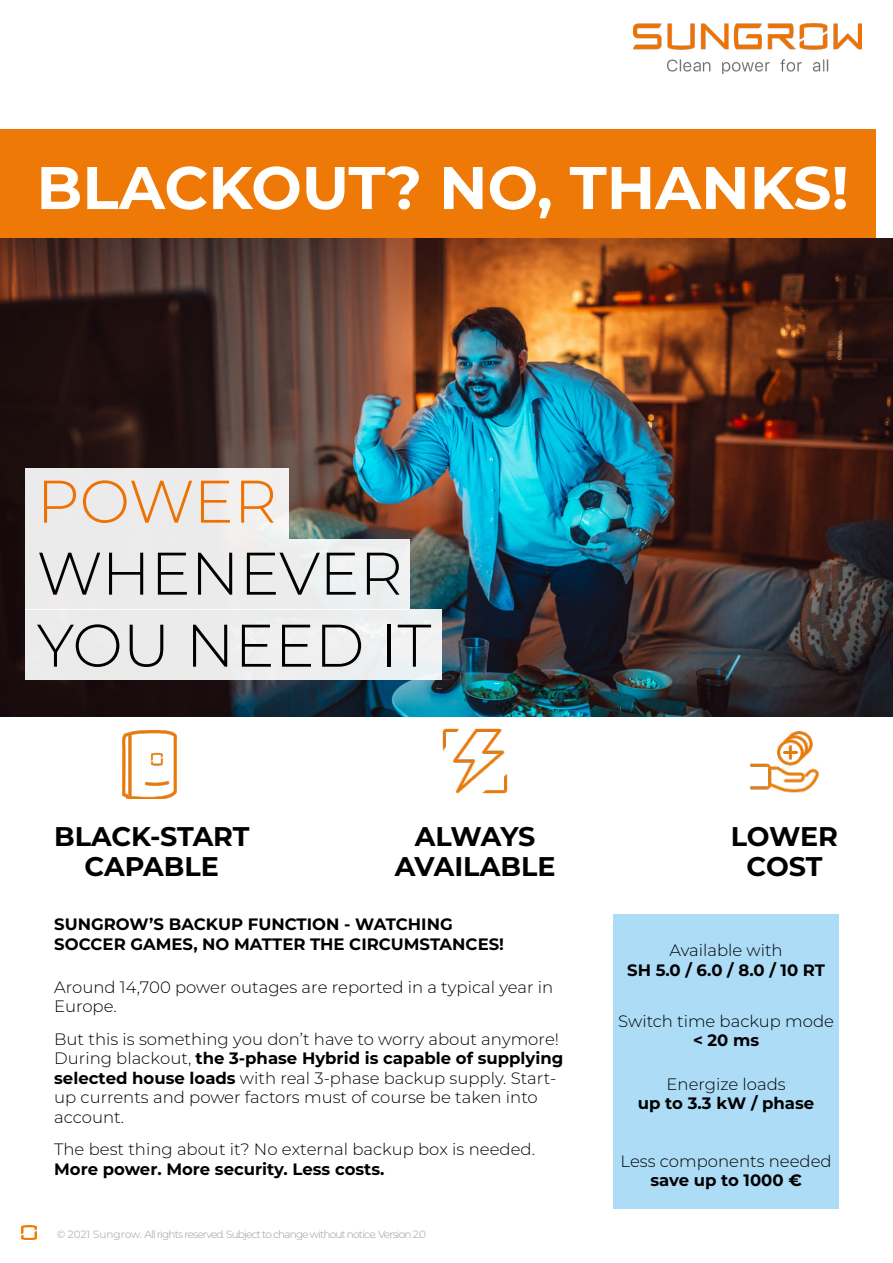
<style>
.page{position:relative;width:893px;height:1263px;background:#fff}
.page>*{position:absolute;margin:0;border:0;box-sizing:border-box;transform-origin:0 0}
.t1{font:700 60px "Montserrat";color:#fff}
.t2{font:300 60px "Montserrat";color:#000}
.t3{font:300 60px "Montserrat";color:#020203}
.t4{font:300 60px "Montserrat";letter-spacing:-.01em;color:#ee7203}
.t5{font:700 27px/30px "Montserrat";letter-spacing:-.005em;color:#000;text-align:center}
.t6{font:300 16.5px/19.5px "Montserrat";color:#000}
.t7{font:700 16.5px/19.5px "Montserrat";color:#000}
.t8{font:300 10.5px "Montserrat";letter-spacing:-.075em;color:#9c9a9b}
.s1{font-weight:700}
.s2{color:#9a999a}
</style>
<div class="page">
<img style="left:22px;top:1225px;width:15px;height:14px">
<div style="left:0;top:130px;width:876px;height:188px;background:#ef7906"></div>
<img style="left:0;top:239px;width:893px;height:477px">
<img style="left:634px;top:23px;width:227px;height:50px">
<div style="left:613px;top:914px;width:226px;height:295px;background:#addcf6"></div>
<img style="left:442px;top:728px;width:66px;height:66px">
<img style="left:123px;top:730px;width:54px;height:69px">
<img style="left:750px;top:731px;width:69px;height:62px">
<div style="left:26px;top:609px;width:416px;height:71px;background:#ececec"></div>
<div style="left:26px;top:539px;width:384px;height:70px;background:#ecebeb"></div>
<div style="left:26px;top:468px;width:263px;height:71px;background:#ecebeb"></div>
<h1 class="t1" style="left:36px;top:144px;width:814px">BLACKOUT? NO, THANKS!</h1>
<h1 class="t4" style="left:37px;top:461px;width:242px">POWER</h1>
<h1 class="t3" style="left:37px;top:533px;width:368px">WHENEVER</h1>
<h1 class="t2" style="left:37px;top:605px;width:396px">YOU NEED IT</h1>
<h2 class="t5" style="left:54px;top:820px;width:197px">BLACK-START<br>CAPABLE</h2>
<h2 class="t5" style="left:395px;top:820px;width:162px">ALWAYS<br>AVAILABLE</h2>
<p class="t7" style="left:54px;top:914px;width:451px">SUNGROW’S BACKUP FUNCTION - WATCHING<br>SOCCER GAMES, NO MATTER THE CIRCUMSTANCES!</p>
<p class="t6" style="left:54px;top:977px;width:500px">Around 14,700 power outages are reported in a typical year in<br>Europe.</p>
<p class="t6" style="left:54px;top:1028px;width:511px">But this is something you don’t have to worry about anymore!<br>During blackout, <span class="s1">the 3-phase Hybrid is capable of supplying selected house loads</span> with real 3-phase backup supply. Start&shy;up currents and power factors must of course be taken into account.</p>
<p class="t6" style="left:54px;top:1139px;width:482px">The best thing about it? No external backup box is needed.</p>
<p class="t7" style="left:54px;top:1158px;width:332px">More power. More security. Less costs.</p>
<p class="t8" style="left:57px;top:1227px;width:371px"><span class="s2">© 2021 Sungrow.</span> All rights reserved. Subject to change without notice. <span class="s2">Version 2.0</span></p>
<h2 class="t5" style="left:731px;top:820px;width:109px">LOWER<br>COST</h2>
<p class="t6" style="left:669px;top:940px;width:115px">Available with</p>
<p class="t7" style="left:627px;top:959px;width:199px">SH 5.0 / 6.0 / 8.0 / 10 RT</p>
<p class="t6" style="left:618px;top:1011px;width:217px">Switch time backup mode</p>
<p class="t7" style="left:693px;top:1030px;width:68px">&lt; 20 ms</p>
<p class="t6" style="left:666px;top:1074px;width:121px">Energize loads</p>
<p class="t7" style="left:638px;top:1093px;width:178px">up to 3.3 kW / phase</p>
<p class="t6" style="left:620px;top:1150px;width:213px">Less components needed</p>
<p class="t7" style="left:650px;top:1170px;width:153px">save up to 1000 €</p>
</div>
